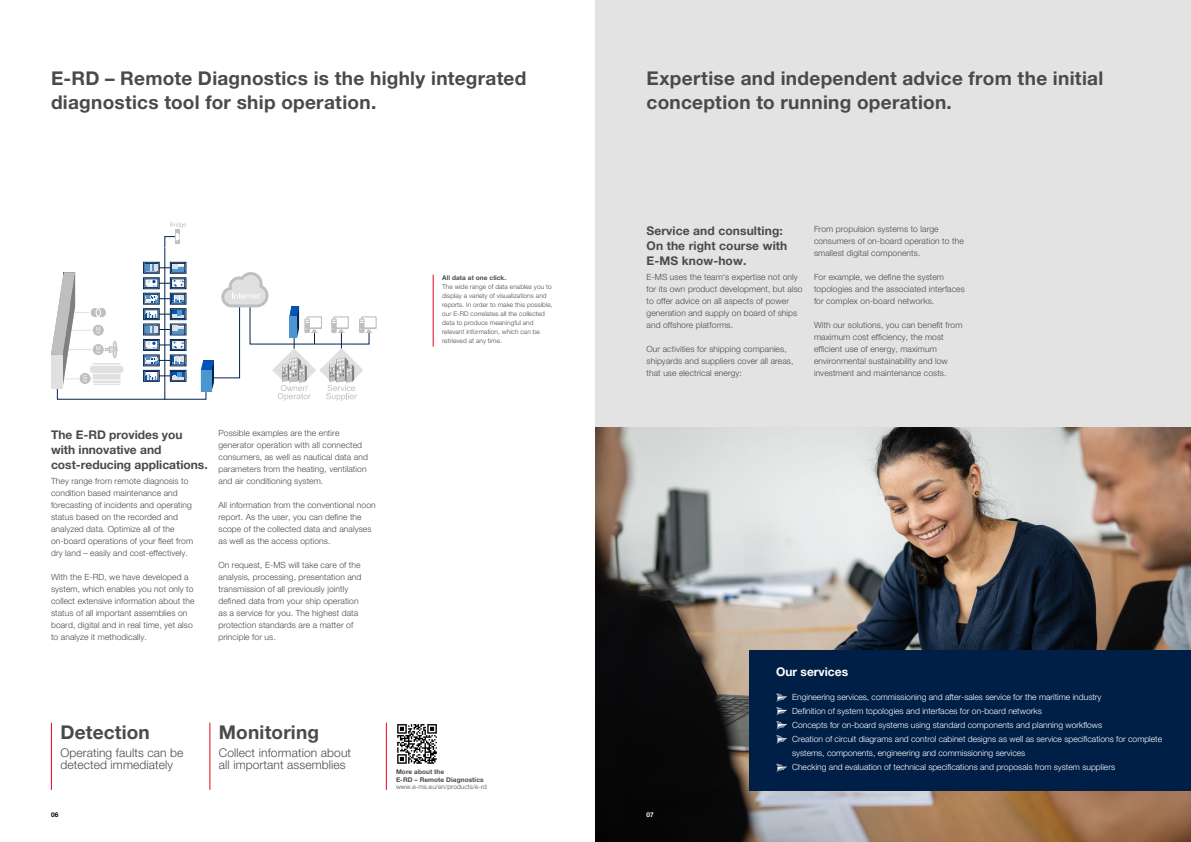
<style>
.page{position:relative;width:1191px;height:842px;background:#fff}
.page>*{position:absolute;margin:0;border:0;box-sizing:border-box;transform-origin:0 0}
.t1{font:19px/24px "Helvetica Neue LT 75 Bd";letter-spacing:.015em;color:#4a4a49}
.t2{font:12px/15px "Helvetica Neue LT 75 Bd";color:#4a4a49}
.t3{font:12px/12px "Helvetica Neue LT 45 Lt";letter-spacing:.01em;color:#4a4a49}
.t4{font:12px "Helvetica Neue LT 75 Bd";color:#fff}
.t5{font:8.5px/12px "Helvetica Neue LT 45 Lt";letter-spacing:.01em;color:#4a4a49}
.t6{font:8.5px/14px "Helvetica Neue LT 45 Lt";color:#fff}
.t7{font:6.5px/9px "Helvetica Neue LT 45 Lt";letter-spacing:.01em;color:#4a4a49}
.t8{font:6.5px/7.8px "Helvetica Neue LT 75 Bd";letter-spacing:.01em;color:#4a4a49}
.t9{font:6.5px "Helvetica Neue LT 75 Bd";color:#000}
.t10{font:6.5px "Helvetica Neue LT 75 Bd";color:#fff}
</style>
<div class="page">
<div style="left:595px;top:0;width:596px;height:842px;background:#e3e3e3"></div>
<img style="left:595px;top:428px;width:596px;height:414px">
<hr style="left:433px;top:275px;width:1px;height:72px;background:#e30613">
<div style="left:749px;top:650px;width:442px;height:140px;background:#001f47"></div>
<svg style="left:57px;top:248px;width:164px;height:152px"></svg>
<div style="left:89px;top:365px;width:35px;height:9px;background:#e0e0e0;border-radius:4px"></div>
<div style="left:89px;top:365px;width:35px;height:9px;border:1px solid #fdfdfd;border-radius:4px"></div>
<svg style="left:51px;top:272px;width:70px;height:116px"></svg>
<div style="left:143px;top:278px;width:16px;height:11px;border:1px solid #00244f"></div>
<div style="left:145px;top:279px;width:13px;height:9px;border:1px solid #00244f"></div>
<div style="left:170px;top:278px;width:16px;height:11px;border:1px solid #00244f"></div>
<div style="left:171px;top:279px;width:14px;height:9px;border:1px solid #00244f"></div>
<div style="left:171px;top:294px;width:14px;height:9px;border:1px solid #00244f"></div>
<div style="left:170px;top:309px;width:16px;height:11px;border:1px solid #00244f"></div>
<div style="left:171px;top:310px;width:14px;height:9px;border:1px solid #00244f"></div>
<div style="left:143px;top:309px;width:16px;height:11px;border:1px solid #00244f"></div>
<div style="left:145px;top:310px;width:13px;height:9px;border:1px solid #00244f"></div>
<div style="left:170px;top:262px;width:16px;height:11px;border:1px solid #00244f"></div>
<div style="left:171px;top:263px;width:14px;height:9px;border:1px solid #00244f"></div>
<div style="left:143px;top:293px;width:16px;height:11px;border:1px solid #00244f"></div>
<div style="left:145px;top:294px;width:13px;height:9px;border:1px solid #00244f"></div>
<div style="left:143px;top:262px;width:16px;height:11px;border:1px solid #00244f"></div>
<div style="left:145px;top:263px;width:13px;height:9px;border:1px solid #00244f"></div>
<div style="left:143px;top:339px;width:16px;height:11px;border:1px solid #00244f"></div>
<div style="left:145px;top:340px;width:13px;height:9px;border:1px solid #00244f"></div>
<div style="left:170px;top:339px;width:16px;height:11px;border:1px solid #00244f"></div>
<div style="left:171px;top:340px;width:14px;height:9px;border:1px solid #00244f"></div>
<div style="left:170px;top:355px;width:16px;height:11px;border:1px solid #00244f"></div>
<div style="left:143px;top:370px;width:16px;height:11px;border:1px solid #00244f"></div>
<div style="left:171px;top:325px;width:14px;height:9px;border:1px solid #00244f"></div>
<div style="left:143px;top:355px;width:16px;height:11px;border:1px solid #00244f"></div>
<div style="left:143px;top:324px;width:16px;height:11px;border:1px solid #00244f"></div>
<svg style="left:146px;top:280px;width:38px;height:7px"></svg>
<svg style="left:146px;top:310px;width:38px;height:8px"></svg>
<svg style="left:146px;top:295px;width:38px;height:8px"></svg>
<svg style="left:146px;top:264px;width:38px;height:8px"></svg>
<svg style="left:146px;top:342px;width:38px;height:6px"></svg>
<svg style="left:146px;top:326px;width:38px;height:8px"></svg>
<svg style="left:146px;top:357px;width:68px;height:43px"></svg>
<div style="left:201px;top:370px;width:10px;height:22px;background:#4b96d2"></div>
<svg style="left:176px;top:229px;width:4px;height:15px"></svg>
<svg style="left:164px;top:234px;width:15px;height:14px"></svg>
<svg style="left:170px;top:222px;width:16px;height:6px"></svg>
<svg style="left:221px;top:272px;width:156px;height:129px"></svg>
<hr style="left:386px;top:723px;width:1px;height:67px;background:#e30613">
<hr style="left:51px;top:723px;width:1px;height:67px;background:#e30613">
<hr style="left:209px;top:723px;width:1px;height:67px;background:#e30613">
<svg style="left:397px;top:724px;width:40px;height:40px"></svg>
<svg style="left:776px;top:694px;width:11px;height:50px"></svg>
<svg style="left:776px;top:764px;width:11px;height:8px"></svg>
<h1 class="t1" style="left:51px;top:66px;width:477px">E-RD – Remote Diagnostics is the highly integrated diagnostics tool for ship operation.</h1>
<h1 class="t1" style="left:646px;top:66px;width:458px">Expertise and independent advice from the initial conception to running operation.</h1>
<p class="t8" style="left:442px;top:274px;width:66px">All data at one click.</p>
<p class="t7" style="left:442px;top:282px;width:112px">The wide range of data enables you to display a variety of visualizations and reports. In order to make this possible, our E-RD correlates all the collected data to produce meaningful and relevant information, which can be retrieved at any time.</p>
<h2 class="t2" style="left:51px;top:427px;width:158px">The E-RD provides you with innovative and cost-reducing applications.</h2>
<p class="t5" style="left:51px;top:475px;width:144px">They range from remote diagnosis to condition based maintenance and forecasting of incidents and operating status based on the recorded and analyzed data. Optimize all of the on-board operations of your fleet from dry land – easily and cost-effectively.</p>
<p class="t5" style="left:51px;top:571px;width:145px">With the E-RD, we have developed a system, which enables you not only to collect extensive information about the status of all important assemblies on board, digital and in real time, yet also to analyze it methodically.</p>
<p class="t5" style="left:218px;top:427px;width:151px">Possible examples are the entire generator operation with all connected consumers, as well as nautical data and parameters from the heating, ventilation and air conditioning system.</p>
<p class="t5" style="left:218px;top:499px;width:159px">All information from the conventional noon report. As the user, you can define the scope of the collected data and analyses as well as the access options.</p>
<p class="t5" style="left:218px;top:559px;width:144px">On request, E-MS will take care of the analysis, processing, presentation and transmission of all previously jointly defined data from your ship operation as a service for you. The highest data protection standards are a matter of principle for us.</p>
<h1 class="t1" style="left:60px;top:720px;width:91px">Detection</h1>
<h2 class="t3" style="left:60px;top:747px;width:124px">Operating faults can be detected immediately</h2>
<h1 class="t1" style="left:219px;top:720px;width:102px">Monitoring</h1>
<h2 class="t3" style="left:219px;top:747px;width:134px">Collect information about all important assemblies</h2>
<p class="t8" style="left:396px;top:767px;width:89px">More about the<br>E-RD – Remote Diagnostics</p>
<p class="t7" style="left:396px;top:782px;width:92px">www.e-ms.eu/en/products/e-rd</p>
<h2 class="t2" style="left:646px;top:223px;width:142px">Service and consulting:<br>On the right course with<br>E-MS know-how.</h2>
<p class="t5" style="left:646px;top:271px;width:158px">E-MS uses the team‘s expertise not only for its own product development, but also to offer advice on all aspects of power generation and supply on board of ships and offshore platforms.</p>
<p class="t5" style="left:646px;top:343px;width:148px">Our activities for shipping companies, shipyards and suppliers cover all areas, that use electrical energy:</p>
<p class="t5" style="left:814px;top:223px;width:151px">From propulsion systems to large consumers of on-board operation to the smallest digital components.</p>
<p class="t5" style="left:814px;top:271px;width:152px">For example, we define the system topologies and the associated interfaces for complex on-board networks.</p>
<p class="t5" style="left:814px;top:319px;width:150px">With our solutions, you can benefit from maximum cost efficiency, the most efficient use of energy, maximum environmental sustainability and low investment and maintenance costs.</p>
<h2 class="t4" style="left:776px;top:664px;width:74px">Our services</h2>
<p class="t6" style="left:792px;top:690px;width:371px">Engineering services, commissioning and after-sales service for the maritime industry<br>Definition of system topologies and interfaces for on-board networks<br>Concepts for on-board systems using standard components and planning workflows<br>Creation of circuit diagrams and control cabinet designs as well as service specifications for complete systems, components, engineering and commissioning services<br>Checking and evaluation of technical specifications and proposals from system suppliers</p>
<p class="t9" style="left:51px;top:811px;width:9px">06</p>
<p class="t10" style="left:646px;top:811px;width:9px">07</p>
</div>
